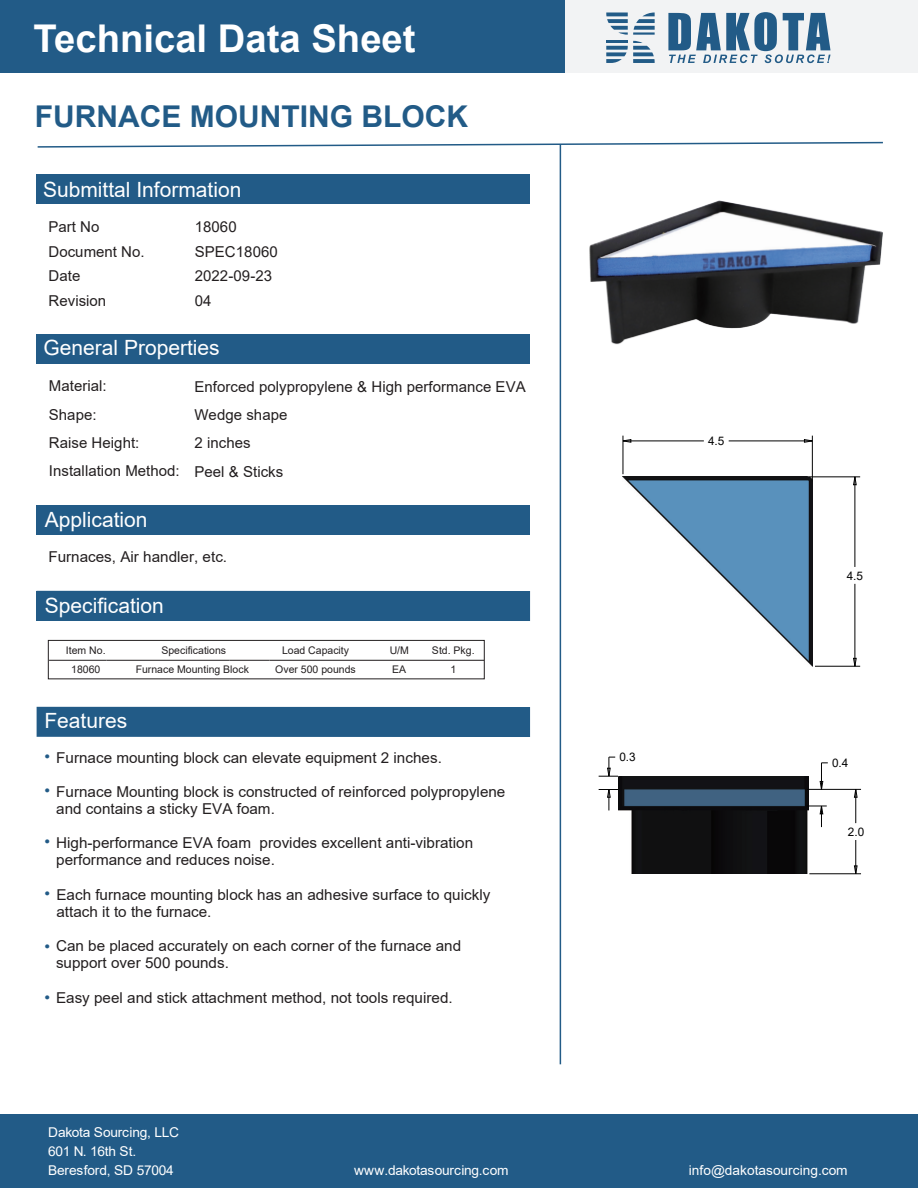
<style>
.page{position:relative;width:918px;height:1188px;background:#fff}
.page>*{position:absolute;margin:0;border:0;box-sizing:border-box;transform-origin:0 0}
.t1{font:700 38.25px "Arial";color:#fff}
.t2{font:700 30px "Arial";color:#225b87}
.t3{font:21px "Arial";color:#fff}
.t4{font:15px/28.3px "Arial";color:#231f20}
.t5{font:13.5px/19px "Arial";letter-spacing:-.005em;color:#fff}
.t6{font:11.85px "Arial";color:#030303}
.t7{font:10.5px/18.9px "Arial";color:#231f20;text-align:center}
.t8{font:9.3px "Arial";color:#225b87}
</style>
<div class="page">
<div style="left:36px;top:174px;width:494px;height:30px;background:#225b87"></div>
<div style="left:36px;top:334px;width:494px;height:30px;background:#225b87"></div>
<div style="left:36px;top:505px;width:494px;height:30px;background:#225b87"></div>
<div style="left:564px;top:0;width:354px;height:72px;background:#f2f3f4"></div>
<div style="left:0;top:1115px;width:918px;height:73px;background:#225b87"></div>
<div style="left:0;top:0;width:564px;height:72px;background:#225b87"></div>
<svg style="left:606px;top:41px;width:49px;height:22px"></svg>
<hr style="left:606px;top:41px;width:22px;height:2px;background:#225b87">
<svg style="left:606px;top:12px;width:49px;height:23px"></svg>
<svg style="left:668px;top:12px;width:163px;height:51px"></svg>
<hr style="left:560px;top:144px;width:1px;height:920px;background:#225b87">
<svg style="left:37px;top:141px;width:846px;height:7px"></svg>
<div style="left:36px;top:591px;width:494px;height:30px;background:#225b87"></div>
<div style="left:37px;top:707px;width:493px;height:30px;background:#225b87"></div>
<hr style="left:49px;top:660px;width:57px;height:1px;background:#231f20">
<hr style="left:106px;top:660px;width:124px;height:1px;background:#231f20">
<hr style="left:230px;top:660px;width:40px;height:1px;background:#231f20">
<hr style="left:270px;top:660px;width:214px;height:1px;background:#231f20">
<div style="left:48px;top:640px;width:437px;height:39px;border:1px solid #231f20"></div>
<img style="left:589px;top:200px;width:294px;height:145px">
<img style="left:623px;top:477px;width:189px;height:189px">
<svg style="left:804px;top:439px;width:8px;height:2px"></svg>
<svg style="left:624px;top:439px;width:7px;height:2px"></svg>
<svg style="left:853px;top:478px;width:2px;height:7px"></svg>
<svg style="left:853px;top:658px;width:2px;height:8px"></svg>
<hr style="left:623px;top:436px;width:1px;height:38px;background:#030303">
<hr style="left:815px;top:666px;width:45px;height:1px;background:#030303">
<hr style="left:812px;top:436px;width:1px;height:44px;background:#030303">
<hr style="left:809px;top:477px;width:51px;height:1px;background:#030303">
<hr style="left:855px;top:477px;width:1px;height:90px;background:#030303">
<hr style="left:855px;top:584px;width:1px;height:82px;background:#030303">
<hr style="left:729px;top:441px;width:83px;height:1px;background:#030303">
<hr style="left:623px;top:441px;width:81px;height:1px;background:#030303">
<img style="left:619px;top:776px;width:189px;height:98px">
<svg style="left:854px;top:790px;width:2px;height:7px"></svg>
<svg style="left:854px;top:866px;width:2px;height:8px"></svg>
<hr style="left:809px;top:874px;width:52px;height:1px;background:#030303">
<hr style="left:807px;top:789px;width:54px;height:1px;background:#030303">
<svg style="left:599px;top:789px;width:19px;height:21px"></svg>
<svg style="left:599px;top:757px;width:19px;height:20px"></svg>
<svg style="left:807px;top:806px;width:20px;height:21px"></svg>
<svg style="left:820px;top:763px;width:8px;height:27px"></svg>
<hr style="left:856px;top:789px;width:1px;height:34px;background:#030303">
<hr style="left:856px;top:840px;width:1px;height:34px;background:#030303">
<h1 class="t1" style="left:34px;top:12px;width:384px">Technical Data Sheet</h1>
<h2 class="t2" style="left:35px;top:95px;width:435px">FURNACE MOUNTING BLOCK</h2>
<h3 class="t3" style="left:43px;top:175px;width:200px">Submittal Information</h3>
<p class="t4" style="left:49px;top:215px;width:98px;line-height:24.5px">Part No<br>Document No.<br>Date<br>Revision</p>
<p class="t4" style="left:195px;top:213px;width:44px">18060</p>
<p class="t4" style="left:195px;top:237px;width:85px">SPEC18060</p>
<p class="t4" style="left:195px;top:264px;width:79px;line-height:24.5px">2022-09-23<br>04</p>
<h3 class="t3" style="left:44px;top:334px;width:178px">General Properties</h3>
<p class="t4" style="left:49px;top:372px;width:132px">Material:<br>Shape:<br>Raise Height:<br>Installation Method:</p>
<h3 class="t3" style="left:45px;top:505px;width:104px">Application</h3>
<p class="t4" style="left:194px;top:372px;width:333px">Enforced polypropylene &amp; High performance EVA<br>Wedge shape<br>2 inches<br>Peel &amp; Sticks</p>
<p class="t4" style="left:48px;top:543px;width:180px">Furnaces, Air handler, etc.</p>
<h3 class="t3" style="left:44px;top:590px;width:84px">Features</h3>
<h3 class="t3" style="left:45px;top:591px;width:121px">Specification</h3>
<p class="t7" style="left:66px;top:641px;width:41px">Item No.</p>
<p class="t7" style="left:161px;top:641px;width:66px">Specifications</p>
<p class="t7" style="left:390px;top:641px;width:21px">U/M</p>
<p class="t7" style="left:432px;top:641px;width:44px">Std. Pkg.</p>
<p class="t7" style="left:71px;top:660px;width:31px">18060</p>
<p class="t7" style="left:136px;top:660px;width:115px">Furnace Mounting Block</p>
<p class="t7" style="left:392px;top:660px;width:16px">EA</p>
<p class="t7" style="left:275px;top:641px;width:82px">Load Capacity<br>Over 500 pounds</p>
<p class="t7" style="left:450px;top:660px;width:7px">1</p>
<h3 class="t3" style="left:44px;top:706px;width:84px">Features</h3>
<p class="t8" style="left:44px;top:749px;width:7px">●</p>
<p class="t4" style="left:56px;top:783px;width:451px;line-height:17px">Furnace Mounting block is constructed of reinforced polypropylene and contains a sticky EVA foam.</p>
<p class="t4" style="left:56px;top:743px;width:387px">Furnace mounting block can elevate equipment 2 inches.</p>
<p class="t8" style="left:44px;top:783px;width:7px">●</p>
<p class="t4" style="left:56px;top:835px;width:419px;line-height:17px">High-performance EVA foam provides excellent anti-vibration performance and reduces noise.</p>
<p class="t8" style="left:44px;top:835px;width:7px">●</p>
<p class="t4" style="left:56px;top:886px;width:436px;line-height:17px">Each furnace mounting block has an adhesive surface to quickly attach it to the furnace.</p>
<p class="t8" style="left:44px;top:887px;width:7px">●</p>
<p class="t4" style="left:56px;top:938px;width:407px;line-height:17px">Can be placed accurately on each corner of the furnace and support over 500 pounds.</p>
<p class="t4" style="left:56px;top:983px;width:398px">Easy peel and stick attachment method, not tools required.</p>
<p class="t8" style="left:44px;top:939px;width:7px">●</p>
<p class="t8" style="left:44px;top:991px;width:7px">●</p>
<p class="t6" style="left:708px;top:433px;width:18px">4.5</p>
<p class="t6" style="left:619px;top:749px;width:18px">0.3</p>
<p class="t6" style="left:847px;top:567px;width:18px">4.5</p>
<p class="t6" style="left:832px;top:755px;width:18px">0.4</p>
<p class="t6" style="left:848px;top:823px;width:18px">2.0</p>
<p class="t5" style="left:48px;top:1122px;width:132px">Dakota Sourcing, LLC<br>601 N. 16th St.<br>Beresford, SD 57004</p>
<p class="t5" style="left:354px;top:1160px;width:156px">www.dakotasourcing.com</p>
<p class="t5" style="left:689px;top:1160px;width:160px">info@dakotasourcing.com</p>
</div>
